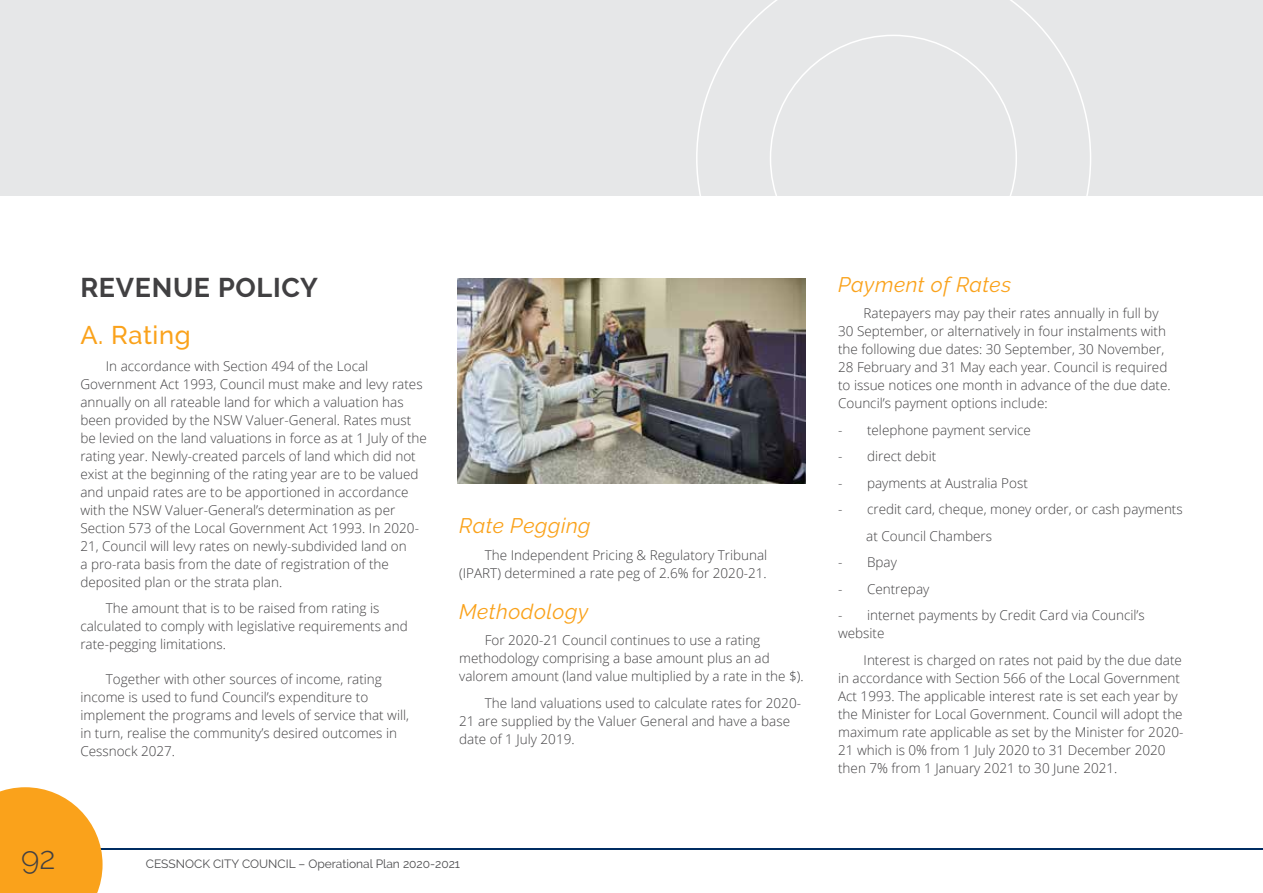
<style>
.page{position:relative;width:1263px;height:893px;background:#fff}
.page>*{position:absolute;margin:0;border:0;box-sizing:border-box;transform-origin:0 0}
.t1{font:300 31.5px "Raleway";color:#414042}
.t2{font:700 27px "Raleway";letter-spacing:.025em;color:#414042}
.t3{font:500 25.5px "Raleway";letter-spacing:.025em;color:#faa21b}
.t4{font:italic 21px "Raleway";letter-spacing:.025em;color:#faa21b}
.t5{font:300 13.5px/18px "Open Sans";color:#414042}
.t6{font:12px "Raleway";color:#4d4d4f}
</style>
<div class="page">
<hr style="left:53px;top:848px;width:1210px;height:2px;background:#002d62">
<svg style="left:0;top:787px;width:103px;height:106px;background:#faae39"></svg>
<div style="left:0;top:0;width:1263px;height:196px;background:#e6e7e8"></div>
<svg style="left:696px;top:0;width:395px;height:356px"></svg>
<img style="left:458px;top:278px;width:347px;height:206px">
<h2 class="t2" style="left:80px;top:272px;width:239px">REVENUE POLICY</h2>
<h3 class="t3" style="left:80px;top:321px;width:112px">A. Rating</h3>
<p class="t5" style="left:80px;top:357px;width:348px;text-indent:26px">In accordance with Section 494 of the Local Government Act 1993, Council must make and levy rates annually on all rateable land for which a valuation has been provided by the NSW Valuer-General. Rates must be levied on the land valuations in force as at 1 July of the rating year. Newly-created parcels of land which did not exist at the beginning of the rating year are to be valued and unpaid rates are to be apportioned in accordance with the NSW Valuer-General’s determination as per Section 573 of the Local Government Act 1993. In 2020- 21, Council will levy rates on newly-subdivided land on<br>a pro-rata basis from the date of registration of the deposited plan or the strata plan.</p>
<p class="t5" style="left:80px;top:599px;width:329px;text-indent:26px">The amount that is to be raised from rating is calculated to comply with legislative requirements and rate-pegging limitations.</p>
<p class="t5" style="left:80px;top:670px;width:330px;text-indent:26px">Together with other sources of income, rating income is used to fund Council’s expenditure to implement the programs and levels of service that will, in turn, realise the community’s desired outcomes in Cessnock 2027.</p>
<h3 class="t4" style="left:459px;top:513px;width:133px">Rate Pegging</h3>
<p class="t5" style="left:459px;top:545px;width:310px;text-align:right">The Independent Pricing &amp; Regulatory Tribunal (IPART) determined a rate peg of 2.6% for 2020-21.</p>
<h3 class="t4" style="left:459px;top:599px;width:131px">Methodology</h3>
<p class="t5" style="left:459px;top:631px;width:346px;text-indent:26px">For 2020-21 Council continues to use a rating methodology comprising a base amount plus an ad valorem amount (land value multiplied by a rate in the $).</p>
<p class="t5" style="left:459px;top:693px;width:343px;text-indent:26px">The land valuations used to calculate rates for 2020-<br>21 are supplied by the Valuer General and have a base date of 1 July 2019.</p>
<h1 class="t1" style="left:21px;top:839px;width:36px">92</h1>
<p class="t6" style="left:146px;top:857px;width:316px">CESSNOCK CITY COUNCIL – Operational Plan 2020-2021</p>
<h3 class="t4" style="left:838px;top:272px;width:175px">Payment of Rates</h3>
<p class="t5" style="left:838px;top:304px;width:334px;text-indent:26px">Ratepayers may pay their rates annually in full by 30 September, or alternatively in four instalments with the following due dates: 30 September, 30 November, 28 February and 31 May each year. Council is required to issue notices one month in advance of the due date.<br>Council’s payment options include:</p>
<p class="t5" style="left:838px;top:420px;width:194px">- telephone payment service</p>
<p class="t5" style="left:838px;top:447px;width:100px">- direct debit</p>
<p class="t5" style="left:838px;top:473px;width:191px">- payments at Australia Post</p>
<p class="t5" style="left:866px;top:496px;width:318px;line-height:26.5px;text-indent:-28px">- credit card, cheque, money order, or cash payments at Council Chambers</p>
<p class="t5" style="left:838px;top:553px;width:60px">- Bpay</p>
<p class="t5" style="left:838px;top:579px;width:93px">- Centrepay</p>
<p class="t5" style="left:838px;top:606px;width:308px">- internet payments by Credit Card via Council’s website</p>
<p class="t5" style="left:838px;top:650px;width:347px;text-indent:26px">Interest is charged on rates not paid by the due date in accordance with Section 566 of the Local Government Act 1993. The applicable interest rate is set each year by the Minister for Local Government. Council will adopt the maximum rate applicable as set by the Minister for 2020- 21 which is 0% from 1 July 2020 to 31 December 2020 then 7% from 1 January 2021 to 30 June 2021.</p>
</div>
